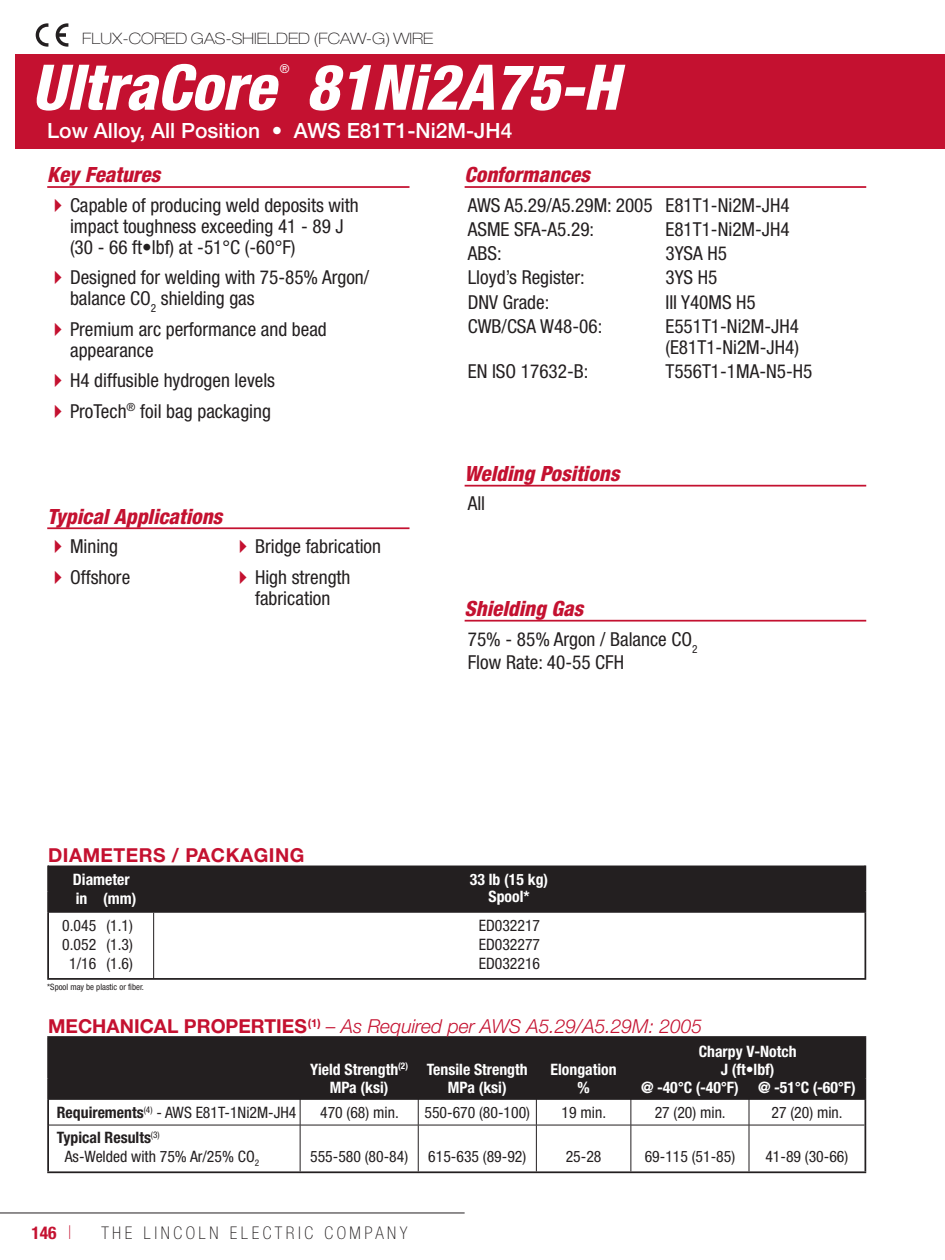
<style>
.page{position:relative;width:945px;height:1260px;background:#fff}
.page>*{position:absolute;margin:0;border:0;box-sizing:border-box;transform-origin:0 0}
.t1{font:italic 800 condensed 63px "Helvetica Neue";color:#fff}
.t2{font:italic 800 condensed 21px "Helvetica Neue";color:#c41130}
.t3{font:500 21px "Helvetica Neue LT Std";color:#fff}
.t4{font:condensed 19.25px/24.2px "Helvetica Neue";color:#231f20}
.t5{font:italic 300 19.25px "Helvetica Neue LT Std";color:#c41130}
.t6{font:700 19.25px "Helvetica Neue";letter-spacing:.025em;color:#c41130}
.t7{font:100 condensed 17.5px "Helvetica Neue";letter-spacing:.2em;color:#231f20}
.t8{font:700 condensed 17.5px "Helvetica Neue";color:#c41130}
.t9{font:condensed 15.75px/19.2px "Helvetica Neue";color:#231f20;text-align:justify}
.t10{font:700 condensed 15.75px/17.5px "Helvetica Neue";color:#fff;text-align:center}
.t11{font:100 expanded 15.75px "Helvetica Neue";color:#231f20}
.t12{font:condensed 12.25px "Helvetica Neue";color:#fff}
.t13{font:condensed 8.75px "Helvetica Neue";color:#231f20}
.s1{font-family:"Helvetica Neue";font-weight:700;font-style:normal}
.s2{font-weight:700}
.s3{font-weight:100;font-size:26.25px}
</style>
<div class="page">
<div style="left:16px;top:54px;width:929px;height:95px;background:#c41130"></div>
<hr style="left:0;top:1213px;width:465px;height:1px;background:#231f20">
<hr style="left:465px;top:485px;width:401px;height:2px;background:#c41130">
<hr style="left:47px;top:527px;width:363px;height:2px;background:#c41130">
<hr style="left:465px;top:186px;width:401px;height:2px;background:#c41130">
<hr style="left:465px;top:620px;width:401px;height:2px;background:#c41130">
<hr style="left:47px;top:186px;width:363px;height:2px;background:#c41130">
<div style="left:49px;top:866px;width:815px;height:47px;background:#231f20"></div>
<hr style="left:153px;top:913px;width:1px;height:65px;background:#231f20">
<hr style="left:47px;top:866px;width:2px;height:25px;background:#231f20">
<hr style="left:864px;top:866px;width:2px;height:25px;background:#231f20">
<hr style="left:864px;top:891px;width:2px;height:22px;background:#231f20">
<hr style="left:47px;top:891px;width:2px;height:22px;background:#231f20">
<hr style="left:47px;top:913px;width:2px;height:65px;background:#231f20">
<hr style="left:864px;top:913px;width:2px;height:65px;background:#231f20">
<hr style="left:47px;top:978px;width:819px;height:2px;background:#231f20">
<div style="left:49px;top:1038px;width:815px;height:62px;background:#231f20"></div>
<svg style="left:300px;top:1078px;width:1px;height:47px"></svg>
<svg style="left:418px;top:1078px;width:1px;height:47px"></svg>
<svg style="left:536px;top:1078px;width:1px;height:47px"></svg>
<svg style="left:630px;top:1078px;width:2px;height:47px"></svg>
<svg style="left:749px;top:1078px;width:1px;height:47px"></svg>
<hr style="left:49px;top:1125px;width:369px;height:1px;background:#231f20">
<hr style="left:300px;top:1125px;width:1px;height:46px;background:#231f20">
<hr style="left:418px;top:1125px;width:118px;height:1px;background:#231f20">
<hr style="left:418px;top:1125px;width:1px;height:46px;background:#231f20">
<hr style="left:536px;top:1125px;width:95px;height:1px;background:#231f20">
<hr style="left:536px;top:1125px;width:1px;height:46px;background:#231f20">
<hr style="left:631px;top:1125px;width:118px;height:1px;background:#231f20">
<hr style="left:631px;top:1125px;width:1px;height:46px;background:#231f20">
<hr style="left:749px;top:1125px;width:115px;height:1px;background:#231f20">
<hr style="left:749px;top:1125px;width:1px;height:46px;background:#231f20">
<hr style="left:47px;top:1036px;width:253px;height:2px;background:#231f20">
<hr style="left:47px;top:1038px;width:2px;height:40px;background:#231f20">
<hr style="left:300px;top:1036px;width:566px;height:2px;background:#231f20">
<hr style="left:864px;top:1038px;width:2px;height:40px;background:#231f20">
<hr style="left:47px;top:1078px;width:2px;height:22px;background:#231f20">
<hr style="left:864px;top:1078px;width:2px;height:22px;background:#231f20">
<hr style="left:47px;top:1100px;width:2px;height:25px;background:#231f20">
<hr style="left:864px;top:1100px;width:2px;height:25px;background:#231f20">
<hr style="left:47px;top:1125px;width:2px;height:46px;background:#231f20">
<hr style="left:864px;top:1125px;width:2px;height:46px;background:#231f20">
<hr style="left:47px;top:1171px;width:819px;height:2px;background:#231f20">
<svg style="left:36px;top:23px;width:12px;height:24px"></svg>
<svg style="left:56px;top:23px;width:12px;height:24px"></svg>
<p class="t11" style="left:82px;top:33px;width:353px">FLUX-CORED GAS-SHIELDED (FCAW-G) WIRE</p>
<h1 class="t1" style="left:32px;top:65px;width:245px">UltraCore</h1>
<p class="t12" style="left:280px;top:64px;width:11px">®</p>
<h1 class="t1" style="left:306px;top:65px;width:315px">81Ni2A75-H</h1>
<p class="t3" style="left:47px;top:119px;width:467px">Low Alloy, All Position • AWS E81T1-Ni2M-JH4</p>
<p class="t2" style="left:47px;top:167px;width:115px">Key Features</p>
<p class="t4" style="left:468px;top:195px;width:186px">AWS A5.29/A5.29M: 2005<br>ASME SFA-A5.29:<br>ABS:<br>Lloyd’s Register:<br>DNV Grade:<br>CWB/CSA W48-06:</p>
<p class="t4" style="left:468px;top:361px;width:122px">EN ISO 17632-B:</p>
<p class="t2" style="left:465px;top:167px;width:127px">Conformances</p>
<p class="t4" style="left:70px;top:196px;width:290px;line-height:21px">Capable of producing weld deposits with impact toughness exceeding 41 - 89 J (30 - 66 ft•lbf) at -51°C (-60°F)</p>
<p class="t4" style="left:70px;top:269px;width:301px;line-height:21px">Designed for welding with 75-85% Argon/ balance CO<sub>2</sub> shielding gas</p>
<p class="t4" style="left:70px;top:320px;width:258px;line-height:21px">Premium arc performance and bead appearance</p>
<p class="t4" style="left:70px;top:367px;width:207px;line-height:30.4px">H4 diffusible hydrogen levels<br>ProTech<sup>®</sup> foil bag packaging</p>
<p class="t4" style="left:665px;top:195px;width:135px">E81T1-Ni2M-JH4<br>E81T1-Ni2M-JH4<br>3YSA H5<br>3YS H5<br>III Y40MS H5<br>E551T1-Ni2M-JH4</p>
<p class="t4" style="left:665px;top:337px;width:149px">(E81T1-Ni2M-JH4)<br>T556T1-1MA-N5-H5</p>
<p class="t2" style="left:47px;top:509px;width:177px">Typical Applications</p>
<p class="t2" style="left:465px;top:466px;width:156px">Welding Positions</p>
<p class="t4" style="left:468px;top:493px;width:19px">All</p>
<p class="t4" style="left:70px;top:533px;width:62px;line-height:30.4px">Mining<br>Offshore</p>
<p class="t4" style="left:255px;top:533px;width:127px;line-height:30.4px">Bridge fabrication<br>High strength</p>
<p class="t4" style="left:255px;top:587px;width:77px">fabrication</p>
<p class="t2" style="left:465px;top:601px;width:120px">Shielding Gas</p>
<p class="t4" style="left:468px;top:630px;width:231px;line-height:22.8px">75% - 85% Argon / Balance CO<sub>2<br></sub>Flow Rate: 40-55 CFH</p>
<p class="t6" style="left:48px;top:848px;width:258px">DIAMETERS / PACKAGING</p>
<p class="t10" style="left:73px;top:872px;width:58px">Diameter</p>
<p class="t10" style="left:470px;top:872px;width:80px">33 lb (15 kg)</p>
<p class="t10" style="left:76px;top:891px;width:62px">in (mm)</p>
<p class="t10" style="left:489px;top:889px;width:43px">Spool*</p>
<p class="t9" style="left:62px;top:917px;width:36px;text-align:center">0.045<br>0.052<br>1/16</p>
<p class="t9" style="left:106px;top:917px;width:28px">(1.1) (1.3) (1.6)</p>
<p class="t9" style="left:479px;top:917px;width:63px">ED032217<br>ED032277<br>ED032216</p>
<p class="t13" style="left:47px;top:983px;width:98px">*Spool may be plastic or fiber.</p>
<p class="t5" style="left:48px;top:1015px;width:656px"><span class="s1">MECHANICAL PROPERTIES</span><sup>(1)</sup> – As Required per AWS A5.29/A5.29M: 2005</p>
<p class="t10" style="left:310px;top:1062px;width:219px">Yield Strength<sup>(2)</sup> Tensile Strength</p>
<p class="t10" style="left:551px;top:1062px;width:68px">Elongation</p>
<p class="t10" style="left:699px;top:1044px;width:99px">Charpy V-Notch<br>J (ft•lbf)</p>
<p class="t10" style="left:330px;top:1080px;width:60px">MPa (ksi)</p>
<p class="t10" style="left:448px;top:1080px;width:60px">MPa (ksi)</p>
<p class="t10" style="left:577px;top:1080px;width:14px">%</p>
<p class="t10" style="left:641px;top:1080px;width:216px">@ -40°C (-40°F) @ -51°C (-60°F)</p>
<p class="t9" style="left:57px;top:1104px;width:241px"><span class="s2">Requirements</span><sup>(4)</sup> - AWS E81T-1Ni2M-JH4</p>
<p class="t9" style="left:320px;top:1104px;width:80px">470 (68) min.</p>
<p class="t9" style="left:425px;top:1104px;width:107px">550-670 (80-100)</p>
<p class="t9" style="left:562px;top:1104px;width:46px">19 min.</p>
<p class="t9" style="left:655px;top:1104px;width:73px">27 (20) min.</p>
<p class="t9" style="left:772px;top:1104px;width:73px">27 (20) min.</p>
<p class="t9" style="left:65px;top:1129px;width:196px;text-indent:-8px"><span class="s2">Typical Results</span><sup>(3)<br></sup>As-Welded with 75% Ar/25% CO<sub>2</sub></p>
<p class="t9" style="left:310px;top:1149px;width:100px">555-580 (80-84)</p>
<p class="t9" style="left:428px;top:1149px;width:100px">615-635 (89-92)</p>
<p class="t9" style="left:566px;top:1149px;width:37px">25-28</p>
<p class="t9" style="left:645px;top:1149px;width:92px">69-115 (51-85)</p>
<p class="t9" style="left:765px;top:1149px;width:84px">41-89 (30-66)</p>
<p class="t8" style="left:32px;top:1226px;width:41px">146 <span class="s3">ı</span></p>
<p class="t7" style="left:101px;top:1226px;width:308px">THE LINCOLN ELECTRIC COMPANY</p>
</div>
